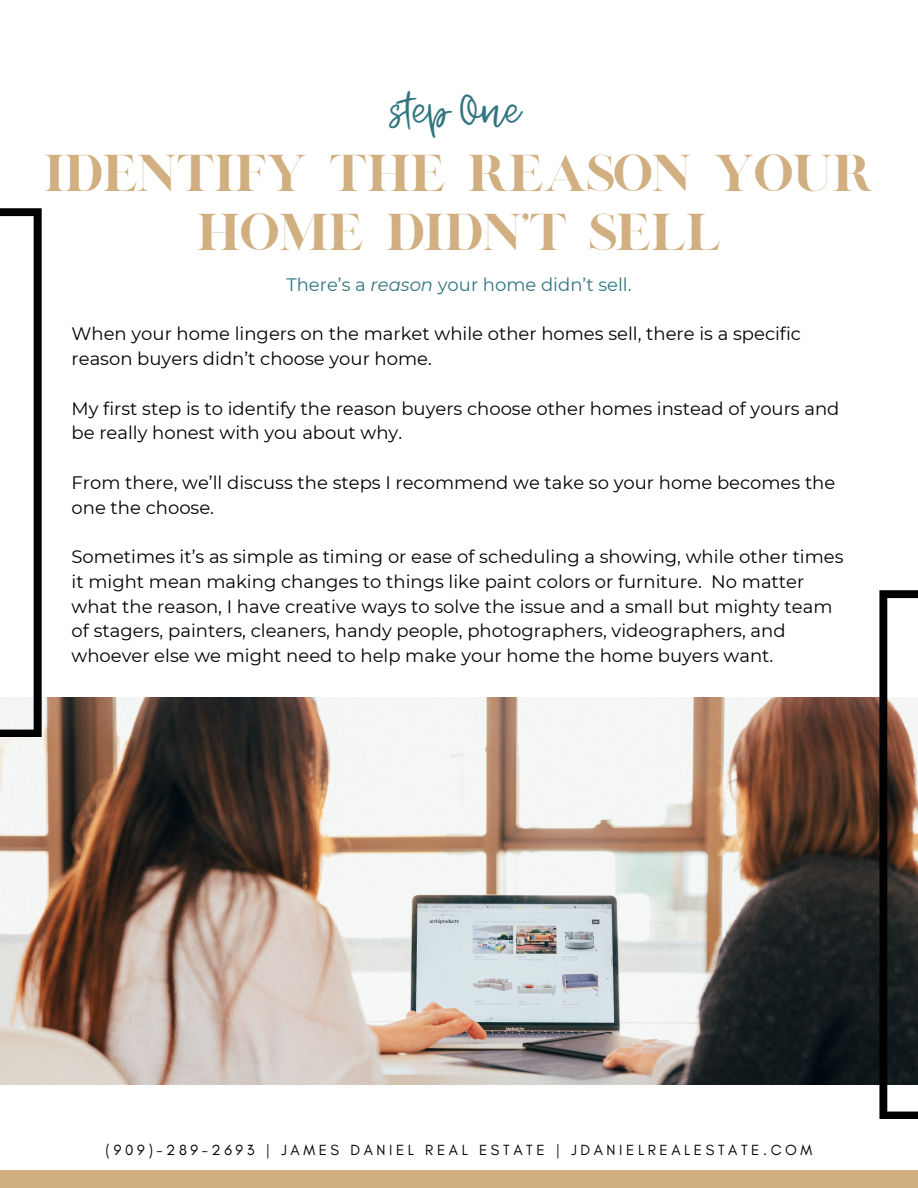
<style>
.page{position:relative;width:918px;height:1188px;background:#fff}
.page>*{position:absolute;margin:0;border:0;box-sizing:border-box;transform-origin:0 0}
.t1{font:300 43.5px "Jenthill";color:#317580}
.t2{font:42px/58.5px "London";letter-spacing:-.06em;color:#d1af80;text-align:center}
.t3{font:18px/24.8px "Montserrat";color:#000}
.t4{font:18px "Montserrat";color:#317580}
.t5{font:15px "Glacial Indifference";letter-spacing:.24em;color:#000}
.s1{font-style:italic}
</style>
<div class="page">
<div style="left:0;top:1170px;width:918px;height:18px;background:#d1af80"></div>
<img style="left:0;top:698px;width:879px;height:387px">
<svg style="left:0;top:208px;width:42px;height:529px"></svg>
<svg style="left:879px;top:590px;width:39px;height:529px"></svg>
<h1 class="t1" style="left:391px;top:85px;width:132px">step One</h1>
<h2 class="t2" style="left:43px;top:149px;width:833px">IDENTIFY THE REASON YOUR<br>HOME DIDN’T SELL</h2>
<p class="t4" style="left:286px;top:274px;width:347px">There’s a <span class="s1">reason</span> your home didn’t sell.</p>
<p class="t3" style="left:72px;top:322px;width:731px">When your home lingers on the market while other homes sell, there is a specific reason buyers didn’t choose your home.</p>
<p class="t3" style="left:72px;top:396px;width:769px">My first step is to identify the reason buyers choose other homes instead of yours and be really honest with you about why.</p>
<p class="t3" style="left:72px;top:470px;width:765px">From there, we’ll discuss the steps I recommend we take so your home becomes the one the choose.</p>
<p class="t3" style="left:72px;top:544px;width:774px">Sometimes it’s as simple as timing or ease of scheduling a showing, while other times it might mean making changes to things like paint colors or furniture. No matter what the reason, I have creative ways to solve the issue and a small but mighty team of stagers, painters, cleaners, handy people, photographers, videographers, and whoever else we might need to help make your home the home buyers want.</p>
<p class="t5" style="left:106px;top:1141px;width:708px">(909)-289-2693 | JAMES DANIEL REAL ESTATE | JDANIELREALESTATE.COM</p>
</div>
